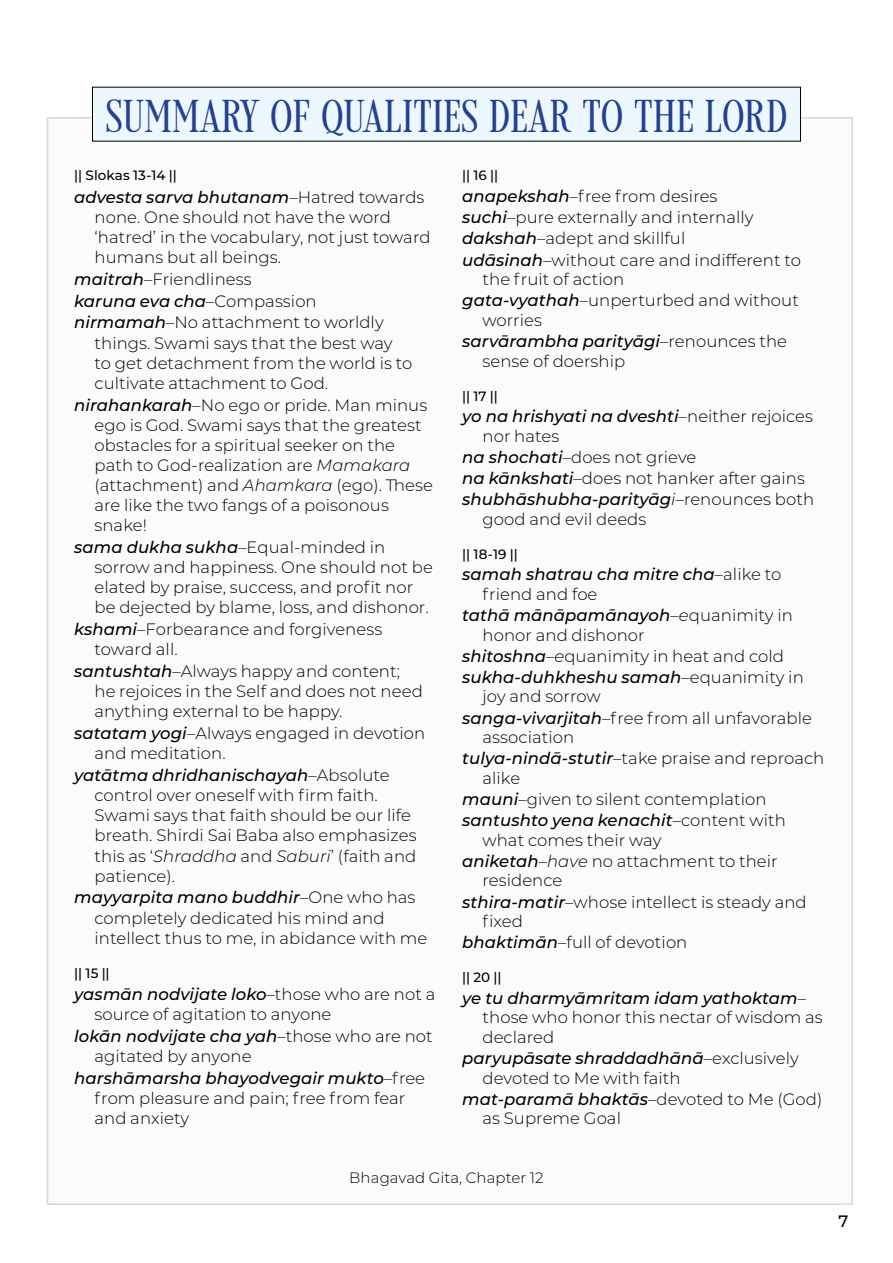
<style>
.page{position:relative;width:893px;height:1263px;background:#fff}
.page>*{position:absolute;margin:0;border:0;box-sizing:border-box;transform-origin:0 0}
.t1{font:700 46.5px "Loverica";letter-spacing:-.02em;color:#25408f}
.t2{font:300 16.5px/20.1px "Montserrat";letter-spacing:.005em;color:#000}
.t3{font:italic 500 16.5px/19.5px "Montserrat";letter-spacing:.005em;color:#000}
.t4{font:500 16.5px "Montserrat";color:#000}
.t5{font:300 15px "Montserrat";letter-spacing:.005em;color:#000}
.t6{font:500 13.5px "Montserrat";letter-spacing:.01em;color:#000}
.s1{font-weight:500;font-style:italic}
.s2{font-style:italic}
.s3{font-weight:300;font-style:normal}
</style>
<div class="page">
<div style="left:47px;top:117px;width:806px;height:1088px;background:#fbfbfb;border:2px solid #dad6d6"></div>
<div style="left:92px;top:87px;width:708px;height:54px;background:#ecf8fe"></div>
<div style="left:828px;top:1204px;width:33px;height:34px;background:#fff;border-radius:50%"></div>
<h1 class="t1" style="left:105px;top:88px;width:684px">SUMMARY OF QUALITIES DEAR TO THE LORD</h1>
<p class="t6" style="left:74px;top:166px;width:104px">|| Slokas 13-14 ||</p>
<p class="t2" style="left:94px;top:186px;width:337px;text-indent:-20px"><span class="s1">advesta sarva bhutanam</span>–Hatred towards none. One should not have the word ‘hatred’ in the vocabulary, not just toward humans but all beings.</p>
<p class="t2" style="left:74px;top:268px;width:311px;line-height:21.8px"><span class="s1">maitrah</span>–Friendliness<br><span class="s1">karuna eva cha</span>–Compassion <span class="s1">nirmamah</span>–No attachment to worldly</p>
<p class="t2" style="left:94px;top:332px;width:319px">things. Swami says that the best way to get detachment from the world is to cultivate attachment to God.</p>
<p class="t2" style="left:94px;top:394px;width:340px;text-indent:-20px"><span class="s1">nirahankarah</span>–No ego or pride. Man minus ego is God. Swami says that the greatest obstacles for a spiritual seeker on the path to God-realization are <span class="s2">Mamakara </span>(attachment) and <span class="s2">Ahamkara</span> (ego). These are like the two fangs of a poisonous snake!</p>
<p class="t2" style="left:94px;top:537px;width:340px;text-indent:-20px"><span class="s1">sama dukha sukha</span><span class="s2">–</span>Equal-minded in sorrow and happiness. One should not be elated by praise, success, and profit nor be dejected by blame, loss, and dishonor.</p>
<p class="t2" style="left:94px;top:619px;width:289px;text-indent:-20px"><span class="s1">kshami</span>–Forbearance and forgiveness toward all.</p>
<p class="t2" style="left:94px;top:661px;width:330px;text-indent:-20px"><span class="s1">santushtah</span>–Always happy and content; he rejoices in the Self and does not need anything external to be happy.</p>
<p class="t2" style="left:94px;top:723px;width:332px;text-indent:-20px"><span class="s1">satatam yogi</span>–Always engaged in devotion and meditation.</p>
<p class="t2" style="left:94px;top:764px;width:324px;text-indent:-20px"><span class="s1">yatātma dhridhanischayah</span>–Absolute control over oneself with firm faith.<br>Swami says that faith should be our life breath. Shirdi Sai Baba also emphasizes this as ‘<span class="s2">Shraddha</span> and <span class="s2">Saburi</span>’ (faith and patience).</p>
<p class="t2" style="left:94px;top:887px;width:334px;text-indent:-20px"><span class="s1">mayyarpita mano buddhir</span>–One who has completely dedicated his mind and intellect thus to me, in abidance with me</p>
<p class="t6" style="left:74px;top:964px;width:37px">|| 15 ||</p>
<p class="t2" style="left:94px;top:984px;width:342px;text-indent:-20px"><span class="s1">yasmān nodvijate loko</span><span class="s2">–</span>those who are not a source of agitation to anyone</p>
<p class="t2" style="left:94px;top:1026px;width:340px;text-indent:-20px"><span class="s1">lokān nodvijate cha yah</span><span class="s2">–</span>those who are not agitated by anyone</p>
<p class="t2" style="left:94px;top:1068px;width:332px;text-indent:-20px"><span class="s1">harshāmarsha bhayodvegair mukto</span><span class="s2">–</span>free from pleasure and pain; free from fear and anxiety</p>
<p class="t6" style="left:462px;top:166px;width:37px">|| 16 ||</p>
<p class="t2" style="left:462px;top:185px;width:340px;line-height:21.1px"><span class="s1">anapekshah</span>–free from desires <span class="s1">suchi</span>–pure externally and internally <span class="s1">dakshah</span>–adept and skillful <span class="s1">udāsinah</span>–without care and indifferent to</p>
<p class="t2" style="left:462px;top:268px;width:338px;line-height:21.1px;text-indent:20px">the fruit of action <span class="s1">gata-vyathah</span>–unperturbed and without</p>
<p class="t2" style="left:462px;top:309px;width:326px;line-height:21.1px;text-indent:20px">worries<br><span class="s1">sarvārambha parityāgi</span>–renounces the</p>
<p class="t2" style="left:482px;top:350px;width:144px">sense of doership</p>
<p class="t6" style="left:462px;top:386px;width:37px">|| 17 ||</p>
<p class="t2" style="left:482px;top:406px;width:332px;line-height:19.5px;text-indent:-20px"><span class="s1">yo na hrishyati na dveshti</span>–neither rejoices nor hates</p>
<p class="t2" style="left:462px;top:446px;width:353px;line-height:21.1px"><span class="s1">na shochati</span><span class="s2">–</span>does not grieve<br><span class="s1">na kānkshati</span>–does not hanker after gains <span class="s1">shubhāshubha-parityāg</span><span class="s2">i–</span>renounces both</p>
<p class="t2" style="left:482px;top:508px;width:165px">good and evil deeds</p>
<p class="t6" style="left:462px;top:544px;width:57px">|| 18-19 ||</p>
<p class="t3" style="left:482px;top:564px;width:300px;text-indent:-20px">samah shatrau cha mitre cha<span class="s3">–alike to friend and foe</span></p>
<p class="t2" style="left:482px;top:605px;width:312px;line-height:19.5px;text-indent:-20px"><span class="s1">tathā mānāpamānayoh</span><span class="s2">–e</span>quanimity in honor and dishonor</p>
<p class="t2" style="left:462px;top:645px;width:343px;line-height:21.1px"><span class="s1">shitoshna</span><span class="s2">–e</span>quanimity in heat and cold <span class="s1">sukha-duhkheshu samah</span><span class="s2">–</span>equanimity in</p>
<p class="t2" style="left:462px;top:685px;width:351px;line-height:21.1px;text-indent:20px">joy and sorrow<br><span class="s1">sanga-vivarjitah</span><span class="s2">–</span>free from all unfavorable</p>
<p class="t2" style="left:462px;top:726px;width:363px;line-height:21.1px;text-indent:20px">association<br><span class="s1">tulya-nindā-stutir</span><span class="s2">–</span>take praise and reproach</p>
<p class="t2" style="left:462px;top:767px;width:325px;line-height:21.1px;text-indent:20px">alike<br><span class="s1">mauni</span><span class="s2">–</span>given to silent contemplation <span class="s1">santushto yena kenachit</span><span class="s2">–</span>content with</p>
<p class="t2" style="left:462px;top:829px;width:317px;line-height:21.1px;text-indent:20px">what comes their way <span class="s1">aniketah</span><span class="s2">–have</span> no attachment to their</p>
<p class="t2" style="left:462px;top:869px;width:346px;line-height:21.1px;text-indent:20px">residence<br><span class="s1">sthira-matir</span><span class="s2">–</span>whose intellect is steady and</p>
<p class="t2" style="left:462px;top:910px;width:227px;line-height:21.1px;text-indent:20px">fixed<br><span class="s1">bhaktimān</span><span class="s2">–</span>full of devotion</p>
<p class="t6" style="left:462px;top:968px;width:41px">|| 20 ||</p>
<p class="t2" style="left:482px;top:988px;width:342px;line-height:19.5px;text-indent:-20px"><span class="s1">ye tu dharmyāmritam idam yathoktam</span><span class="s2">– </span>those who honor this nectar of wisdom as declared</p>
<p class="t2" style="left:482px;top:1048px;width:318px;line-height:19.5px;text-indent:-20px"><span class="s1">paryupāsate shraddadhānā</span><span class="s2">–</span>exclusively devoted to Me with faith</p>
<p class="t2" style="left:482px;top:1089px;width:341px;line-height:19.5px;text-indent:-20px"><span class="s1">mat-paramā bhaktās</span>–devoted to Me (God) as Supreme Goal</p>
<p class="t5" style="left:349px;top:1168px;width:196px">Bhagavad Gita, Chapter 12</p>
<p class="t4" style="left:838px;top:1210px;width:11px">7</p>
</div>
